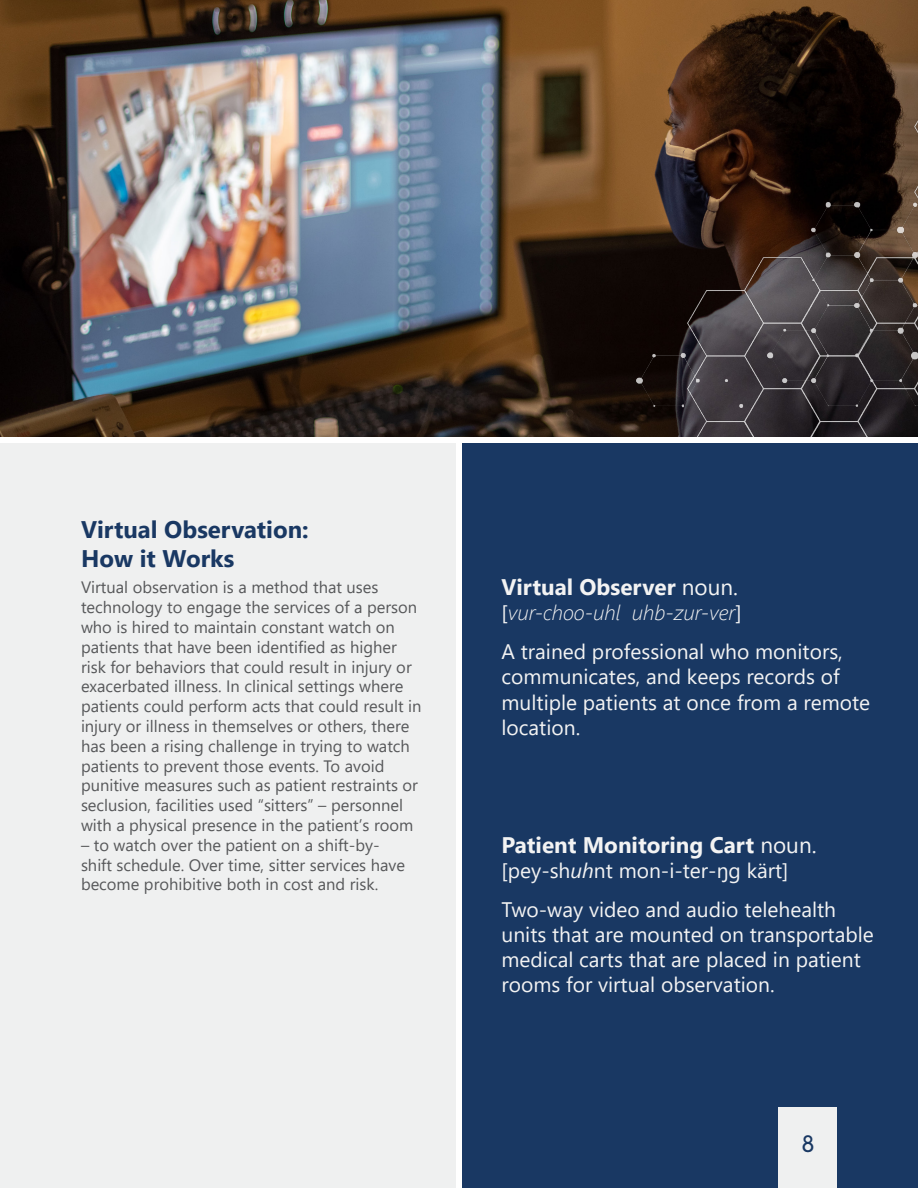
<style>
.page{position:relative;width:918px;height:1188px;background:#fff}
.page>*{position:absolute;margin:0;border:0;box-sizing:border-box;transform-origin:0 0}
.Pulled_Quotes{font:27px "Vision";color:#193863}
.Heading_2{font:700 24px/28.8px "Segoe UI";color:#193863}
.Body{font:700 22.5px "Segoe UI";color:#f3f3f3}
.Body-2{font:21px/25.2px "Segoe UI";color:#f3f3f3}
.Body-3{font:italic 300 21px "Segoe UI";color:#f3f3f3}
.Body-4{font:16.5px/19.8px "Segoe UI";color:#57585a}
.s1{font-weight:400}
.s2{font-weight:400;font-style:normal}
.s3{font-style:italic}
</style>
<div class="page">
<div style="left:0;top:443px;width:456px;height:745px;background:#eff0f0"></div>
<div style="left:462px;top:443px;width:456px;height:745px;background:#193863"></div>
<img style="left:0;top:0;width:918px;height:436px">
<img style="left:636px;top:96px;width:282px;height:340px">
<div style="left:779px;top:1107px;width:58px;height:81px;background:#eff0f0"></div>
<p class="Heading_2" style="left:81px;top:513px;width:229px">Virtual Observation:<br>How it Works</p>
<p class="Body-4" style="left:81px;top:576px;width:342px">Virtual observation is a method that uses technology to engage the services of a person who is hired to maintain constant watch on patients that have been identified as higher risk for behaviors that could result in injury or exacerbated illness. In clinical settings where patients could perform acts that could result in injury or illness in themselves or others, there has been a rising challenge in trying to watch patients to prevent those events. To avoid punitive measures such as patient restraints or seclusion, facilities used “sitters” – personnel with a physical presence in the patient’s room</p>
<p class="Body-4" style="left:81px;top:834px;width:326px">– to watch over the patient on a shift-by&shy;shift schedule. Over time, sitter services have become prohibitive both in cost and risk.</p>
<p class="Body" style="left:502px;top:566px;width:238px">Virtual Observer <span class="s1">noun.</span></p>
<p class="Body-3" style="left:502px;top:593px;width:242px"><span class="s2">[</span>vur-choo-uhl uhb-zur-ver<span class="s2">]</span></p>
<p class="Body-2" style="left:502px;top:637px;width:370px">A trained professional who monitors, communicates, and keeps records of multiple patients at once from a remote location.</p>
<p class="Body" style="left:502px;top:823px;width:317px">Patient Monitoring Cart <span class="s1">noun.</span></p>
<p class="Body-2" style="left:502px;top:856px;width:289px">[pey-sh<span class="s3">uh</span>nt mon-i-ter-ŋg kärt]</p>
<p class="Body-2" style="left:502px;top:895px;width:374px">Two-way video and audio telehealth units that are mounted on transportable medical carts that are placed in patient rooms for virtual observation.</p>
<p class="Pulled_Quotes" style="left:801px;top:1128px;width:16px">8</p>
</div>
